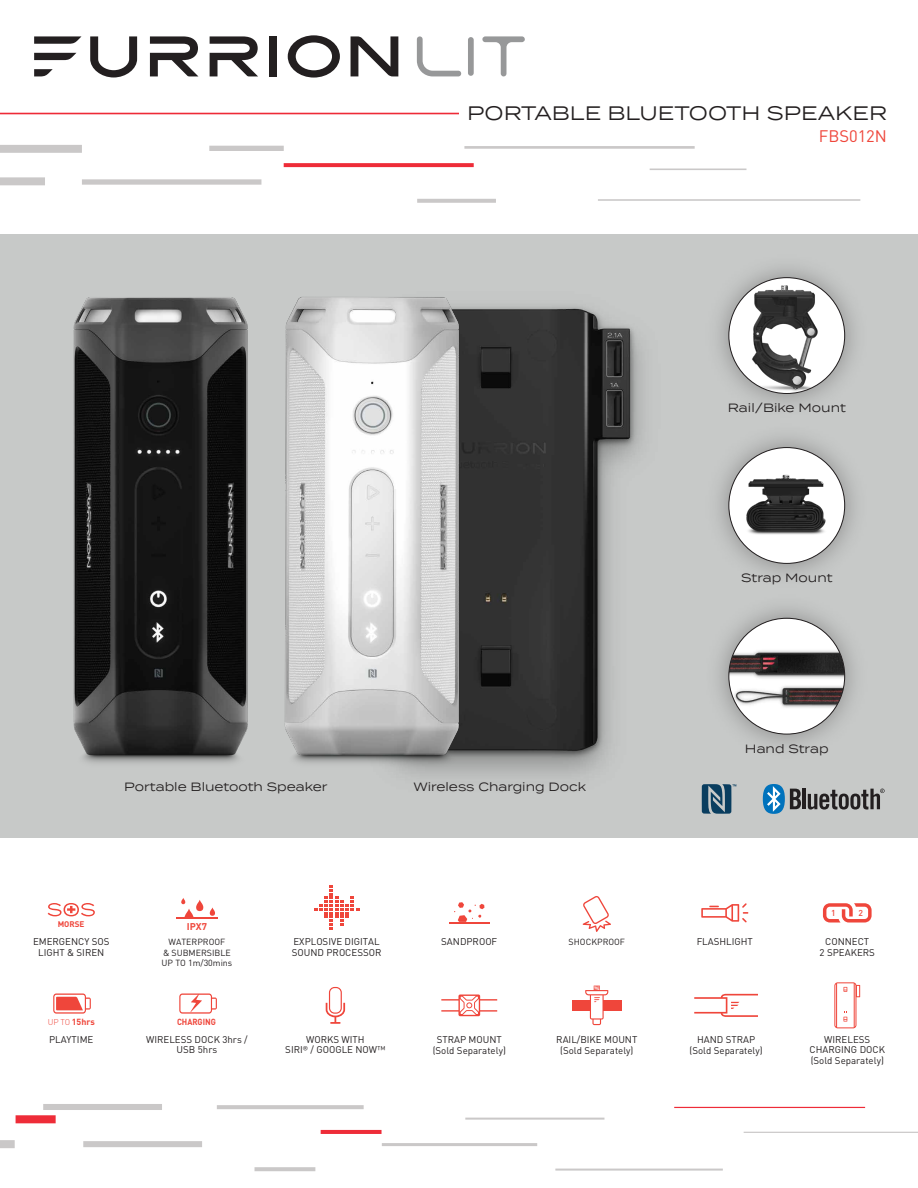
<style>
.page{position:relative;width:918px;height:1188px;background:#fff}
.page>*{position:absolute;margin:0;border:0;box-sizing:border-box;transform-origin:0 0}
.t1{font:19.5px "Termina";color:#231f20}
.t2{font:16.5px "DIN Pro";color:#ef463b}
.t3{font:12px "Termina";color:#231f20}
.t4{font:9.75px/10.2px "DIN Pro";color:#231f20;text-align:center}
.t5{font:700 9.75px "DIN Pro";color:#ef463b}
.t6{font:8.85px/10.2px "DIN Pro";color:#231f20;text-align:center}
.t7{font:700 8.85px "DIN Pro";color:#ef463b}
.t8{font:700 8.85px "DIN Pro";color:#ef463b;scale:.9 1}
.t9{font:500 8.55px "DIN Pro";color:#ef463b}
.t10{font:700 8.1px "DIN Pro";color:#ef463b}
.s1{font-weight:300;font-size:8.25px}
</style>
<div class="page">
<div style="left:82px;top:179px;width:179px;height:6px;background:#cac8c8"></div>
<div style="left:209px;top:146px;width:75px;height:5px;background:#cac8c8"></div>
<div style="left:0;top:177px;width:45px;height:8px;background:#cac8c8"></div>
<div style="left:0;top:145px;width:82px;height:8px;background:#cac8c8"></div>
<svg style="left:284px;top:163px;width:190px;height:4px"></svg>
<hr style="left:417px;top:199px;width:79px;height:4px;background:#cac8c8">
<div style="left:0;top:1140px;width:15px;height:8px;background:#cac8c8"></div>
<hr style="left:217px;top:1105px;width:147px;height:4px;background:#cac8c8">
<div style="left:43px;top:1104px;width:119px;height:6px;background:#cac8c8"></div>
<div style="left:16px;top:1115px;width:40px;height:8px;background:#ee2c38"></div>
<hr style="left:321px;top:1130px;width:61px;height:4px;background:#ee2c38">
<div style="left:83px;top:1141px;width:119px;height:6px;background:#cac8c8"></div>
<hr style="left:382px;top:1143px;width:155px;height:3px;background:#cac8c8">
<hr style="left:465px;top:1118px;width:139px;height:2px;background:#cac8c8">
<hr style="left:555px;top:1169px;width:168px;height:2px;background:#cac8c8">
<hr style="left:255px;top:1167px;width:60px;height:4px;background:#cac8c8">
<hr style="left:744px;top:1132px;width:174px;height:1px;background:#cac8c8">
<hr style="left:674px;top:1107px;width:191px;height:1px;background:#ee2c38">
<div style="left:0;top:235px;width:918px;height:603px;background:#c7c9c8"></div>
<hr style="left:464px;top:146px;width:231px;height:3px;background:#cac8c8">
<hr style="left:598px;top:199px;width:262px;height:2px;background:#cac8c8">
<hr style="left:650px;top:169px;width:96px;height:1px;background:#cac8c8">
<img style="left:505px;top:306px;width:138px;height:470px">
<img style="left:73px;top:297px;width:171px;height:466px">
<hr style="left:802px;top:789px;width:4px;height:20px;background:#231f20">
<svg style="left:808px;top:789px;width:77px;height:21px"></svg>
<svg style="left:763px;top:784px;width:38px;height:30px"></svg>
<svg style="left:702px;top:784px;width:34px;height:30px"></svg>
<img style="left:719px;top:268px;width:136px;height:136px">
<img style="left:729px;top:278px;width:116px;height:116px">
<img style="left:739px;top:278px;width:86px;height:116px">
<img style="left:719px;top:437px;width:136px;height:137px">
<img style="left:729px;top:448px;width:116px;height:115px">
<img style="left:733px;top:468px;width:105px;height:75px">
<img style="left:583px;top:586px;width:272px;height:181px">
<img style="left:729px;top:618px;width:116px;height:116px">
<img style="left:729px;top:646px;width:116px;height:32px">
<img style="left:729px;top:678px;width:116px;height:36px">
<hr style="left:0;top:113px;width:459px;height:1px;background:#ee2b37">
<div style="left:269px;top:36px;width:8px;height:40px;background:#231f20"></div>
<svg style="left:351px;top:36px;width:47px;height:40px"></svg>
<svg style="left:34px;top:53px;width:42px;height:7px"></svg>
<svg style="left:34px;top:69px;width:19px;height:7px"></svg>
<svg style="left:34px;top:36px;width:48px;height:8px"></svg>
<svg style="left:288px;top:35px;width:52px;height:43px"></svg>
<svg style="left:90px;top:36px;width:47px;height:41px"></svg>
<svg style="left:150px;top:36px;width:48px;height:40px"></svg>
<svg style="left:210px;top:36px;width:48px;height:40px"></svg>
<div style="left:468px;top:37px;width:6px;height:39px;background:#979899;border-radius:3px"></div>
<svg style="left:482px;top:36px;width:43px;height:41px"></svg>
<svg style="left:417px;top:36px;width:44px;height:40px"></svg>
<img style="left:244px;top:297px;width:261px;height:479px">
<svg style="left:701px;top:903px;width:47px;height:19px"></svg>
<hr style="left:449px;top:922px;width:41px;height:2px;background:#ef463b">
<svg style="left:454px;top:902px;width:30px;height:20px"></svg>
<svg style="left:326px;top:987px;width:19px;height:37px"></svg>
<svg style="left:583px;top:896px;width:28px;height:36px"></svg>
<svg style="left:823px;top:903px;width:49px;height:20px"></svg>
<svg style="left:441px;top:995px;width:56px;height:21px"></svg>
<div style="left:572px;top:1000px;width:18px;height:10px;background:#ef463b"></div>
<div style="left:604px;top:1000px;width:18px;height:10px;background:#ef463b"></div>
<svg style="left:585px;top:986px;width:23px;height:39px"></svg>
<svg style="left:694px;top:994px;width:64px;height:23px"></svg>
<svg style="left:856px;top:985px;width:4px;height:12px"></svg>
<svg style="left:834px;top:982px;width:25px;height:46px"></svg>
<hr style="left:836px;top:983px;width:1px;height:45px;background:#ef463b">
<hr style="left:854px;top:983px;width:1px;height:45px;background:#ef463b">
<svg style="left:48px;top:903px;width:47px;height:13px"></svg>
<hr style="left:176px;top:918px;width:42px;height:1px;background:#ef463b">
<svg style="left:196px;top:900px;width:7px;height:11px"></svg>
<svg style="left:210px;top:907px;width:5px;height:9px"></svg>
<svg style="left:181px;top:898px;width:13px;height:20px"></svg>
<svg style="left:314px;top:885px;width:45px;height:45px"></svg>
<svg style="left:179px;top:994px;width:38px;height:20px"></svg>
<svg style="left:53px;top:994px;width:38px;height:20px"></svg>
<h1 class="t1" style="left:467px;top:99px;width:421px">PORTABLE BLUETOOTH SPEAKER</h1>
<h2 class="t2" style="left:819px;top:124px;width:70px">FBS012N</h2>
<p class="t3" style="left:728px;top:399px;width:119px">Rail/Bike Mount</p>
<p class="t3" style="left:741px;top:569px;width:93px">Strap Mount</p>
<p class="t3" style="left:124px;top:778px;width:205px">Portable Bluetooth Speaker</p>
<p class="t3" style="left:413px;top:778px;width:174px">Wireless Charging Dock</p>
<p class="t10" style="left:58px;top:918px;width:28px">MORSE</p>
<p class="t5" style="left:187px;top:919px;width:22px">IPX7</p>
<p class="t3" style="left:745px;top:740px;width:85px">Hand Strap</p>
<p class="t9" style="left:831px;top:906px;width:6px">1</p>
<p class="t9" style="left:859px;top:906px;width:6px">2</p>
<p class="t4" style="left:33px;top:936px;width:78px">EMERGENCY SOS<br>LIGHT &amp; SIREN</p>
<p class="t6" style="left:162px;top:937px;width:72px">WATERPROOF<br>&amp; SUBMERSIBLE<br>UP TO 1m/30mins</p>
<p class="t4" style="left:293px;top:936px;width:88px">EXPLOSIVE DIGITAL</p>
<p class="t6" style="left:569px;top:937px;width:58px">SHOCKPROOF</p>
<p class="t4" style="left:292px;top:946px;width:91px">SOUND PROCESSOR</p>
<p class="t4" style="left:820px;top:936px;width:57px">CONNECT<br>2 SPEAKERS</p>
<p class="t4" style="left:441px;top:936px;width:58px">SANDPROOF</p>
<p class="t4" style="left:697px;top:936px;width:58px">FLASHLIGHT</p>
<p class="t7" style="left:48px;top:1015px;width:49px"><span class="s1">UP TO</span> 15hrs</p>
<p class="t8" style="left:177px;top:1015px;width:45px">CHARGING</p>
<p class="t4" style="left:49px;top:1034px;width:46px">PLAYTIME</p>
<p class="t4" style="left:146px;top:1034px;width:103px">WIRELESS DOCK 3hrs /<br>USB 5hrs</p>
<p class="t4" style="left:285px;top:1034px;width:102px">WORKS WITH<br>SIRI® / GOOGLE NOW™</p>
<p class="t4" style="left:433px;top:1034px;width:75px;line-height:10.6px">STRAP MOUNT (Sold Separately)</p>
<p class="t4" style="left:556px;top:1034px;width:83px;line-height:10.6px">RAIL/BIKE MOUNT (Sold Separately)</p>
<p class="t4" style="left:690px;top:1034px;width:75px;line-height:10.6px">HAND STRAP (Sold Separately)</p>
<p class="t4" style="left:810px;top:1034px;width:77px">WIRELESS<br>CHARGING DOCK (Sold Separately)</p>
</div>
